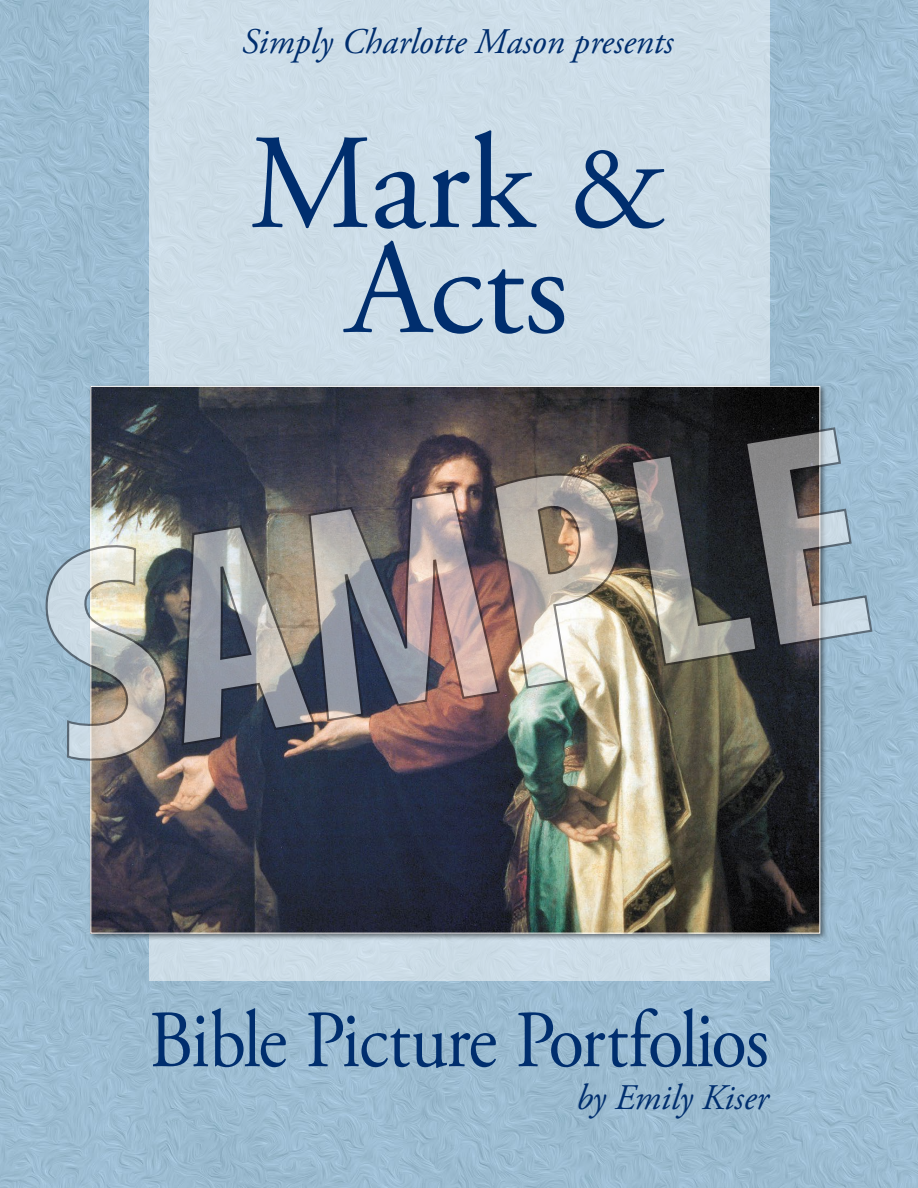
<style>
.page{position:relative;width:918px;height:1188px;background:#fff}
.page>*{position:absolute;margin:0;border:0;box-sizing:border-box;transform-origin:0 0}
.t1{font:135px/105px "Adobe Garamond Pro";letter-spacing:-.005em;color:#002e6e;text-align:center}
.t2{font:81px "Adobe Garamond Pro";letter-spacing:-.03em;color:#002e6e;scale:.9 1}
.t3{font:italic 36px "Adobe Garamond Pro";color:#002e6e}
.s1{font-size:120px}
</style>
<div class="page">
<img style="left:0;top:0;width:918px;height:1188px">
<div style="left:149px;top:0;width:621px;height:981px;background:#cddde7"></div>
<img style="left:86px;top:382px;width:743px;height:560px">
<img style="left:92px;top:388px;width:726px;height:544px">
<img style="left:46px;top:545px;width:121px;height:216px">
<img style="left:182px;top:473px;width:438px;height:272px">
<svg style="left:630px;top:427px;width:242px;height:239px;background:#6b7073"></svg>
<p class="t3" style="left:242px;top:20px;width:433px">Simply Charlotte Mason presents</p>
<h1 class="t1" style="left:249px;top:136px;width:419px">Mark <span class="s1">&amp;<br></span>Acts</h1>
<h2 class="t2" style="left:149px;top:992px;width:690px">Bible Picture Portfolios</h2>
<p class="t3" style="left:576px;top:1076px;width:194px">by Emily Kiser</p>
</div>
